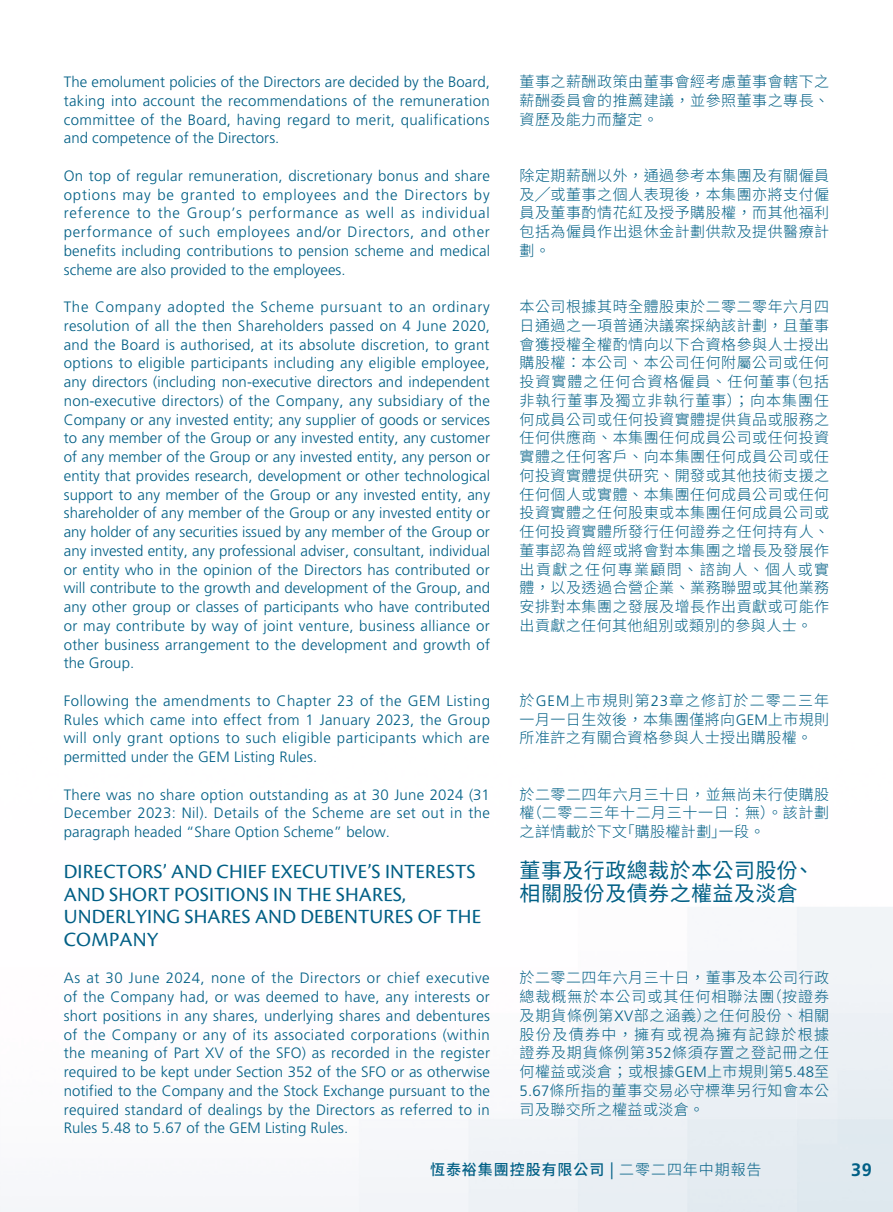
<style>
.page{position:relative;width:893px;height:1212px;background:#fff}
.page>*{position:absolute;margin:0;border:0;box-sizing:border-box;transform-origin:0 0}
.t1{font:21px/22.5px "Cronos Pro";letter-spacing:.005em;color:#005f85}
.t2{font:21px/22.5px "Source Han Sans TW";letter-spacing:.02em;color:#005f85}
.t3{font:700 18px "Frutiger LT Std";color:#005f85}
.t4{font:300 15px/18.8px "Frutiger LT Std";letter-spacing:.005em;color:#005f85;text-align:justify}
.t5{font:300 15px/18.8px "Source Han Sans TW";letter-spacing:.035em;color:#005f85;text-align:justify}
.t6{font:500 15px "Source Han Sans TW";letter-spacing:.06em;color:#005f85}
.s1{font-family:"Frutiger LT Std"}
.s2{font-weight:300}
</style>
<div class="page">
<p class="t4" style="left:64px;top:73px;width:428px">The emolument policies of the Directors are decided by the Board, taking into account the recommendations of the remuneration committee of the Board, having regard to merit, qualifications and competence of the Directors.</p>
<p class="t4" style="left:64px;top:166px;width:428px">On top of regular remuneration, discretionary bonus and share options may be granted to employees and the Directors by reference to the Group’s performance as well as individual performance of such employees and/or Directors, and other benefits including contributions to pension scheme and medical scheme are also provided to the employees.</p>
<p class="t4" style="left:64px;top:298px;width:428px">The Company adopted the Scheme pursuant to an ordinary resolution of all the then Shareholders passed on 4 June 2020, and the Board is authorised, at its absolute discretion, to grant options to eligible participants including any eligible employee, any directors (including non-executive directors and independent non-executive directors) of the Company, any subsidiary of the Company or any invested entity; any supplier of goods or services to any member of the Group or any invested entity, any customer of any member of the Group or any invested entity, any person or entity that provides research, development or other technological support to any member of the Group or any invested entity, any shareholder of any member of the Group or any invested entity or any holder of any securities issued by any member of the Group or any invested entity, any professional adviser, consultant, individual or entity who in the opinion of the Directors has contributed or will contribute to the growth and development of the Group, and any other group or classes of participants who have contributed or may contribute by way of joint venture, business alliance or other business arrangement to the development and growth of the Group.</p>
<p class="t4" style="left:64px;top:691px;width:428px">Following the amendments to Chapter 23 of the GEM Listing Rules which came into effect from 1 January 2023, the Group will only grant options to such eligible participants which are permitted under the GEM Listing Rules.</p>
<p class="t4" style="left:64px;top:785px;width:428px">There was no share option outstanding as at 30 June 2024 (31<br>December 2023: Nil). Details of the Scheme are set out in the paragraph headed “Share Option Scheme” below.</p>
<h1 class="t1" style="left:64px;top:861px;width:419px">DIRECTORS’ AND CHIEF EXECUTIVE’S INTERESTS<br>AND SHORT POSITIONS IN THE SHARES,<br>UNDERLYING SHARES AND DEBENTURES OF THE<br>COMPANY</h1>
<p class="t4" style="left:64px;top:969px;width:428px">As at 30 June 2024, none of the Directors or chief executive of the Company had, or was deemed to have, any interests or short positions in any shares, underlying shares and debentures of the Company or any of its associated corporations (within the meaning of Part XV of the SFO) as recorded in the register required to be kept under Section 352 of the SFO or as otherwise notified to the Company and the Stock Exchange pursuant to the required standard of dealings by the Directors as referred to in Rules 5.48 to 5.67 of the GEM Listing Rules.</p>
<p class="t5" style="left:520px;top:72px;width:311px">董事之薪酬政策由董事會經考慮董事會轄下之薪酬委員會的推薦建議，並參照董事之專長、資歷及能力而釐定。</p>
<p class="t5" style="left:520px;top:166px;width:311px">除定期薪酬以外，通過參考本集團及有關僱員及╱或董事之個人表現後，本集團亦將支付僱員及董事酌情花紅及授予購股權，而其他福利包括為僱員作出退休金計劃供款及提供醫療計劃。</p>
<p class="t5" style="left:520px;top:297px;width:311px">本公司根據其時全體股東於二零二零年六月四日通過之一項普通決議案採納該計劃，且董事會獲授權全權酌情向以下合資格參與人士授出購股權：本公司、本公司任何附屬公司或任何投資實體之任何合資格僱員、任何董事（包括非執行董事及獨立非執行董事）；向本集團任何成員公司或任何投資實體提供貨品或服務之任何供應商、本集團任何成員公司或任何投資實體之任何客戶、向本集團任何成員公司或任何投資實體提供研究、開發或其他技術支援之任何個人或實體、本集團任何成員公司或任何投資實體之任何股東或本集團任何成員公司或任何投資實體所發行任何證券之任何持有人、董事認為曾經或將會對本集團之增長及發展作出貢獻之任何專業顧問、諮詢人、個人或實體，以及透過合營企業、業務聯盟或其他業務安排對本集團之發展及增長作出貢獻或可能作出貢獻之任何其他組別或類別的參與人士。</p>
<p class="t5" style="left:520px;top:691px;width:311px">於<span class="s1">GEM</span>上市規則第<span class="s1">23</span>章之修訂於二零二三年一月一日生效後，本集團僅將向<span class="s1">GEM</span>上市規則所准許之有關合資格參與人士授出購股權。</p>
<p class="t5" style="left:520px;top:785px;width:311px">於二零二四年六月三十日，並無尚未行使購股權（二零二三年十二月三十一日︰無）。該計劃之詳情載於下文「購股權計劃」一段。</p>
<h1 class="t2" style="left:520px;top:860px;width:296px">董事及行政總裁於本公司股份、相關股份及債券之權益及淡倉</h1>
<p class="t5" style="left:520px;top:969px;width:311px">於二零二四年六月三十日，董事及本公司行政總裁概無於本公司或其任何相聯法團（按證券及期貨條例第<span class="s1">XV</span>部之涵義）之任何股份、相關股份及債券中，擁有或視為擁有記錄於根據證券及期貨條例第<span class="s1">352</span>條須存置之登記冊之任何權益或淡倉；或根據<span class="s1">GEM</span>上市規則第<span class="s1">5.48</span>至<span class="s1">5.67</span>條所指的董事交易必守標準另行知會本公司及聯交所之權益或淡倉。</p>
<p class="t6" style="left:430px;top:1161px;width:333px">恆泰裕集團控股有限公司 | <span class="s2">二零二四年中期報告</span></p>
<p class="t3" style="left:851px;top:1159px;width:22px">39</p>
</div>
